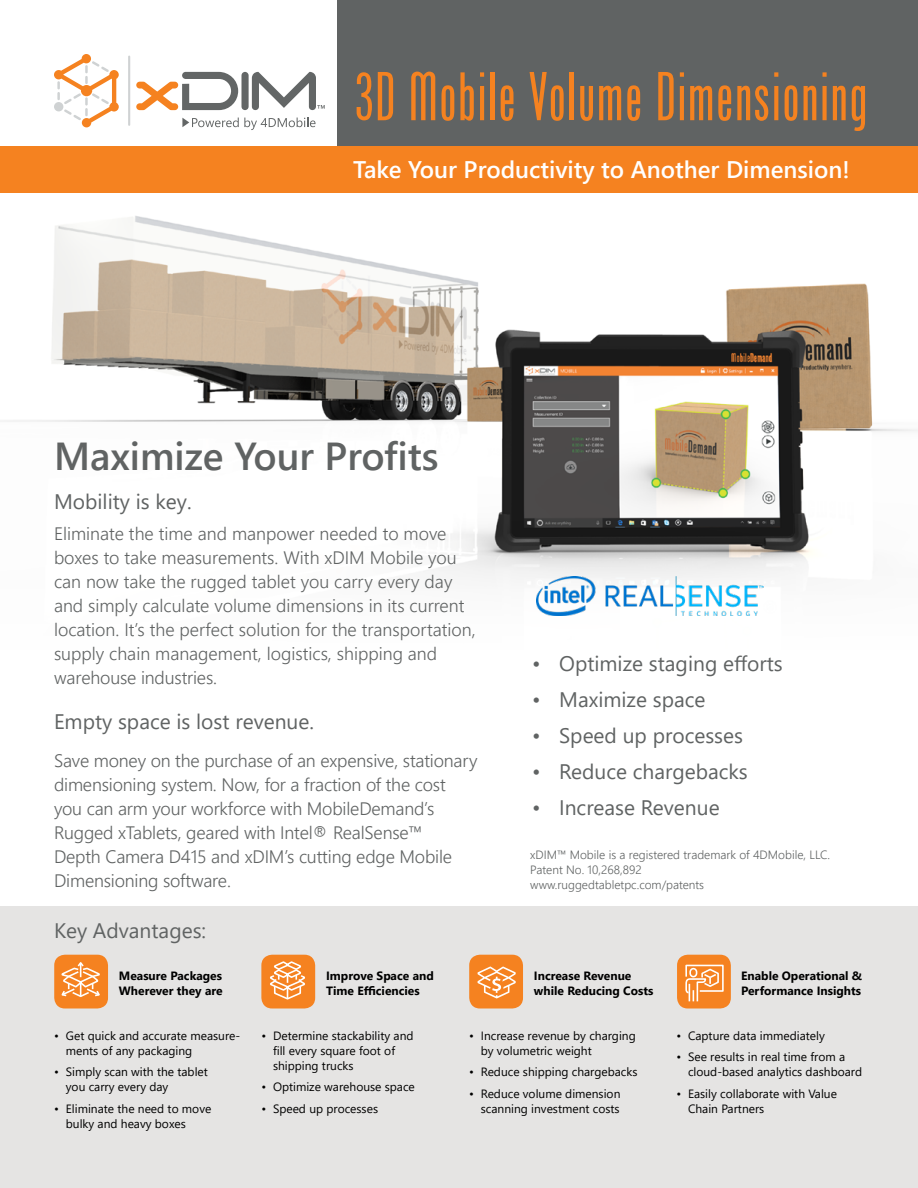
<style>
.page{position:relative;width:918px;height:1188px;background:#fff}
.page>*{position:absolute;margin:0;border:0;box-sizing:border-box;transform-origin:0 0}
.t1{font:64.5px "Cg Phenix American";color:#f58220}
.t2{font:600 39px "Segoe UI";color:#606363}
.t3{font:600 24px "Segoe UI";color:#fff}
.t4{font:21px "Segoe UI";color:#606363}
.t5{font:300 18px/24px "Segoe UI";letter-spacing:-.01em;color:#606363}
.t6{font:12px/15px "Segoe UI";color:#000}
.t7{font:700 12px/15px "Segoe UI";color:#000}
.t8{font:300 12px/15px "Segoe UI";color:#606363}
</style>
<div class="page">
<img style="left:0;top:50px;width:918px;height:557px">
<div style="left:0;top:906px;width:918px;height:282px;background:#e5e4e3"></div>
<div style="left:338px;top:0;width:580px;height:179px;background:#606363"></div>
<svg style="left:54px;top:54px;width:65px;height:73px"></svg>
<hr style="left:128px;top:57px;width:2px;height:68px;background:#cfd2d3">
<svg style="left:182px;top:118px;width:134px;height:12px"></svg>
<svg style="left:136px;top:72px;width:189px;height:38px"></svg>
<div style="left:0;top:146px;width:918px;height:47px;background:#f58220"></div>
<img style="left:537px;top:577px;width:227px;height:39px">
<div style="left:54px;top:955px;width:54px;height:53px;background:#f58220;border-radius:11px"></div>
<svg style="left:61px;top:962px;width:39px;height:35px"></svg>
<div style="left:261px;top:955px;width:54px;height:53px;background:#f58220;border-radius:11px"></div>
<svg style="left:270px;top:961px;width:35px;height:39px"></svg>
<div style="left:469px;top:955px;width:54px;height:53px;background:#f58220;border-radius:11px"></div>
<svg style="left:478px;top:967px;width:38px;height:31px"></svg>
<div style="left:677px;top:955px;width:54px;height:53px;background:#f58220;border-radius:11px"></div>
<svg style="left:685px;top:964px;width:39px;height:38px"></svg>
<h1 class="t1" style="left:354px;top:58px;width:515px">3D Mobile Volume Dimensioning</h1>
<h3 class="t3" style="left:353px;top:146px;width:498px">Take Your Productivity to Another Dimension!</h3>
<h2 class="t2" style="left:54px;top:420px;width:386px">Maximize Your Profits</h2>
<p class="t4" style="left:54px;top:482px;width:139px">Mobility is key.</p>
<p class="t5" style="left:54px;top:519px;width:423px">Eliminate the time and manpower needed to move boxes to take measurements. With xDIM Mobile you can now take the rugged tablet you carry every day and simply calculate volume dimensions in its current location. It’s the perfect solution for the transportation, supply chain management, logistics, shipping and warehouse industries.</p>
<p class="t4" style="left:54px;top:702px;width:262px">Empty space is lost revenue.</p>
<p class="t5" style="left:54px;top:746px;width:425px">Save money on the purchase of an expensive, stationary dimensioning system. Now, for a fraction of the cost you can arm your workforce with MobileDemand’s Rugged xTablets, geared with Intel® RealSense™<br>Depth Camera D415 and xDIM’s cutting edge Mobile Dimensioning software.</p>
<p class="t4" style="left:54px;top:910px;width:153px">Key Advantages:</p>
<p class="t4" style="left:532px;top:643px;width:252px">• Optimize staging efforts</p>
<p class="t4" style="left:532px;top:679px;width:175px">• Maximize space</p>
<p class="t4" style="left:532px;top:715px;width:212px">• Speed up processes</p>
<p class="t4" style="left:532px;top:751px;width:217px">• Reduce chargebacks</p>
<p class="t4" style="left:532px;top:787px;width:189px">• Increase Revenue</p>
<p class="t8" style="left:530px;top:846px;width:302px">xDIM™ Mobile is a registered trademark of 4DMobile, LLC.<br>Patent No. 10,268,892<br>www.ruggedtabletpc.com/patents</p>
<p class="t7" style="left:119px;top:967px;width:105px">Measure Packages<br>Wherever they are</p>
<p class="t6" style="left:66px;top:1027px;width:176px;text-indent:-12px">• Get quick and accurate measure&shy;ments of any packaging</p>
<p class="t6" style="left:66px;top:1063px;width:144px;text-indent:-12px">• Simply scan with the tablet you carry every day</p>
<p class="t6" style="left:66px;top:1100px;width:147px;text-indent:-12px">• Eliminate the need to move bulky and heavy boxes</p>
<p class="t7" style="left:326px;top:967px;width:109px">Improve Space and<br>Time Efficiencies</p>
<p class="t6" style="left:273px;top:1027px;width:142px;text-indent:-12px">• Determine stackability and fill every square foot of shipping trucks</p>
<p class="t6" style="left:261px;top:1078px;width:155px">• Optimize warehouse space</p>
<p class="t6" style="left:261px;top:1100px;width:118px">• Speed up processes</p>
<p class="t7" style="left:534px;top:967px;width:121px">Increase Revenue while Reducing Costs</p>
<p class="t6" style="left:481px;top:1027px;width:156px;text-indent:-12px">• Increase revenue by charging by volumetric weight</p>
<p class="t6" style="left:469px;top:1063px;width:170px">• Reduce shipping chargebacks</p>
<p class="t6" style="left:469px;top:1085px;width:153px;text-align:right">• Reduce volume dimension scanning investment costs</p>
<p class="t7" style="left:741px;top:967px;width:123px">Enable Operational &amp;<br>Performance Insights</p>
<p class="t6" style="left:676px;top:1027px;width:150px">• Capture data immediately</p>
<p class="t6" style="left:688px;top:1048px;width:176px;text-indent:-12px">• See results in real time from a cloud-based analytics dashboard</p>
<p class="t6" style="left:688px;top:1085px;width:151px;text-indent:-12px">• Easily collaborate with Value<br>Chain Partners</p>
</div>
